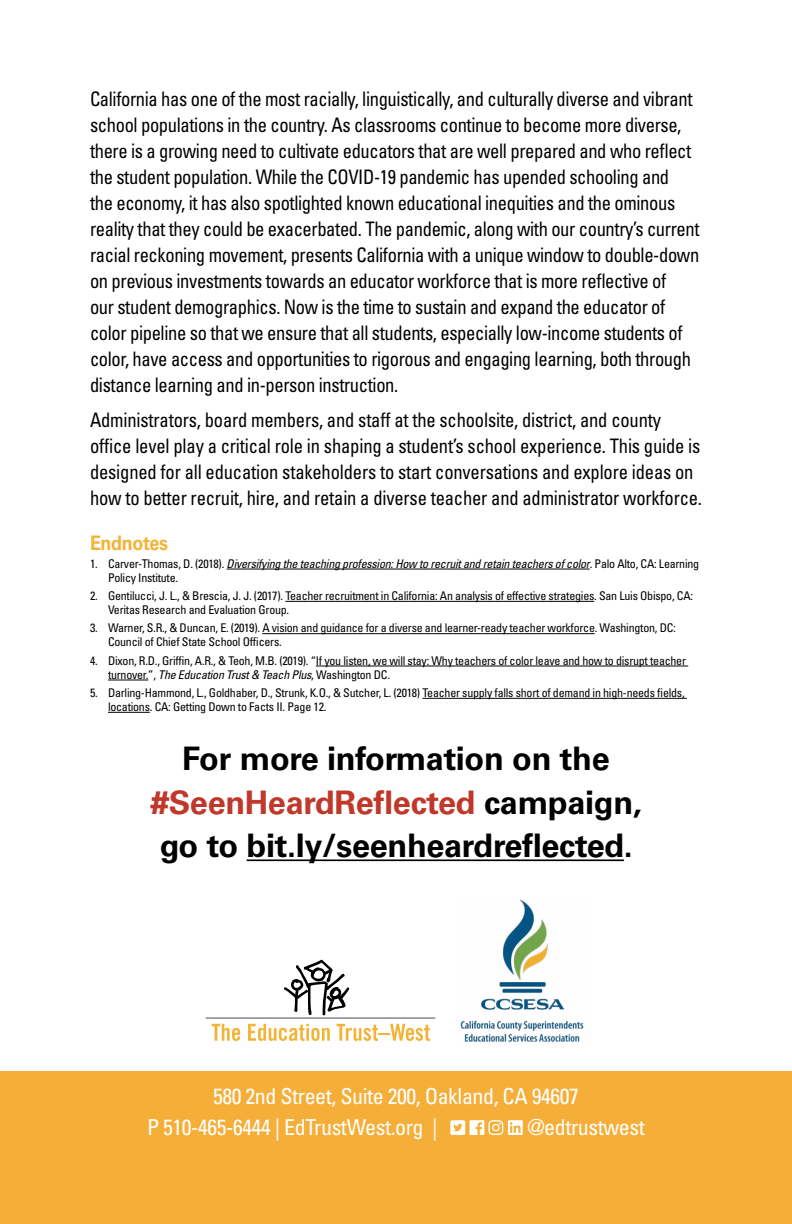
<style>
.page{position:relative;width:792px;height:1224px;background:#fff}
.page>*{position:absolute;margin:0;border:0;box-sizing:border-box;transform-origin:0 0}
.t1{font:700 32.4px/43.4px "Univers";letter-spacing:-.01em;color:#000;text-align:center}
.t2{font:condensed 22px/31.4px "Univers";letter-spacing:-.02em;color:#fff}
.t3{font:condensed 20px/26px "Univers";letter-spacing:-.02em;color:#000;scale:.93 1}
.t4{font:700 20px "Univers";letter-spacing:-.02em;color:#f3b336;scale:.9 1}
.t5{font:condensed 12px/14px "Univers";letter-spacing:-.02em;color:#000}
.t6{font:italic condensed 12px/14px "Univers";letter-spacing:-.02em;color:#000}
.s1{font-style:normal}
.s2{font-style:italic}
.s3{color:#c0382a}
</style>
<div class="page">
<div style="left:0;top:1071px;width:792px;height:153px;background:#f5ae38"></div>
<svg style="left:450px;top:1120px;width:73px;height:15px"></svg>
<svg style="left:212px;top:1024px;width:28px;height:17px"></svg>
<svg style="left:248px;top:1024px;width:82px;height:17px"></svg>
<svg style="left:337px;top:1024px;width:93px;height:17px"></svg>
<svg style="left:284px;top:960px;width:65px;height:55px"></svg>
<hr style="left:206px;top:1017px;width:229px;height:2px;background:#74777b">
<img style="left:460px;top:899px;width:124px;height:143px">
<hr style="left:247px;top:859px;width:377px;height:2px;background:#000">
<hr style="left:227px;top:569px;width:363px;height:1px;background:#000">
<hr style="left:285px;top:601px;width:309px;height:1px;background:#000">
<hr style="left:262px;top:633px;width:333px;height:1px;background:#000">
<hr style="left:316px;top:666px;width:372px;height:1px;background:#000">
<hr style="left:108px;top:680px;width:40px;height:1px;background:#000">
<hr style="left:423px;top:698px;width:264px;height:1px;background:#000">
<hr style="left:108px;top:712px;width:42px;height:1px;background:#000">
<p class="t3" style="left:90px;top:86px;width:657px">California has one of the most racially, linguistically, and culturally diverse and vibrant school populations in the country. As classrooms continue to become more diverse, there is a growing need to cultivate educators that are well prepared and who reflect the student population. While the COVID-19 pandemic has upended schooling and<br>the economy, it has also spotlighted known educational inequities and the ominous reality that they could be exacerbated. The pandemic, along with our country’s current racial reckoning movement, presents California with a unique window to double-down on previous investments towards an educator workforce that is more reflective of<br>our student demographics. Now is the time to sustain and expand the educator of color pipeline so that we ensure that all students, especially low-income students of color, have access and opportunities to rigorous and engaging learning, both through distance learning and in-person instruction.</p>
<p class="t3" style="left:90px;top:407px;width:660px">Administrators, board members, and staff at the schoolsite, district, and county office level play a critical role in shaping a student’s school experience. This guide is designed for all education stakeholders to start conversations and explore ideas on how to better recruit, hire, and retain a diverse teacher and administrator workforce.</p>
<p class="t4" style="left:90px;top:531px;width:88px">Endnotes</p>
<p class="t6" style="left:108px;top:556px;width:593px;text-indent:-18px"><span class="s1">1. Carver-Thomas, D. (2018).</span> Diversifying the teaching profession: How to recruit and retain teachers of color<span class="s1">. Palo Alto, CA: Learning<br>Policy Institute.</span></p>
<p class="t5" style="left:108px;top:589px;width:587px;text-indent:-18px">2. Gentilucci, J. L., &amp; Brescia, J. J. (2017). Teacher recruitment in California: An analysis of effective strategies. San Luis Obispo, CA:<br>Veritas Research and Evaluation Group.</p>
<p class="t5" style="left:108px;top:621px;width:569px;text-indent:-18px">3. Warner, S.R., &amp; Duncan, E. (2019). A vision and guidance for a diverse and learner-ready teacher workforce. Washington, DC:<br>Council of Chief State School Officers.</p>
<p class="t5" style="left:108px;top:653px;width:580px;text-indent:-18px">4. Dixon, R.D., Griffin, A.R., &amp; Teoh, M.B. (2019). “If you listen, we will stay: Why teachers of color leave and how to disrupt teacher turnover.”, <span class="s2">The Education Trust &amp; Teach Plus</span>, Washington DC.</p>
<p class="t5" style="left:108px;top:686px;width:578px;text-indent:-18px">5. Darling-Hammond, L., Goldhaber, D., Strunk, K.O., &amp; Sutcher, L. (2018) Teacher supply falls short of demand in high-needs fields, locations. CA: Getting Down to Facts II. Page 12.</p>
<h1 class="t1" style="left:151px;top:738px;width:492px">For more information on the <span class="s3">#SeenHeardReflected</span> campaign, go to bit.ly/seenheardreflected.</h1>
<p class="t2" style="left:147px;top:1080px;width:433px;text-indent:66px">580 2nd Street, Suite 200, Oakland, CA 94607<br>P 510-465-6444 | EdTrustWest.org |</p>
<p class="t2" style="left:527px;top:1111px;width:119px">@edtrustwest</p>
</div>
